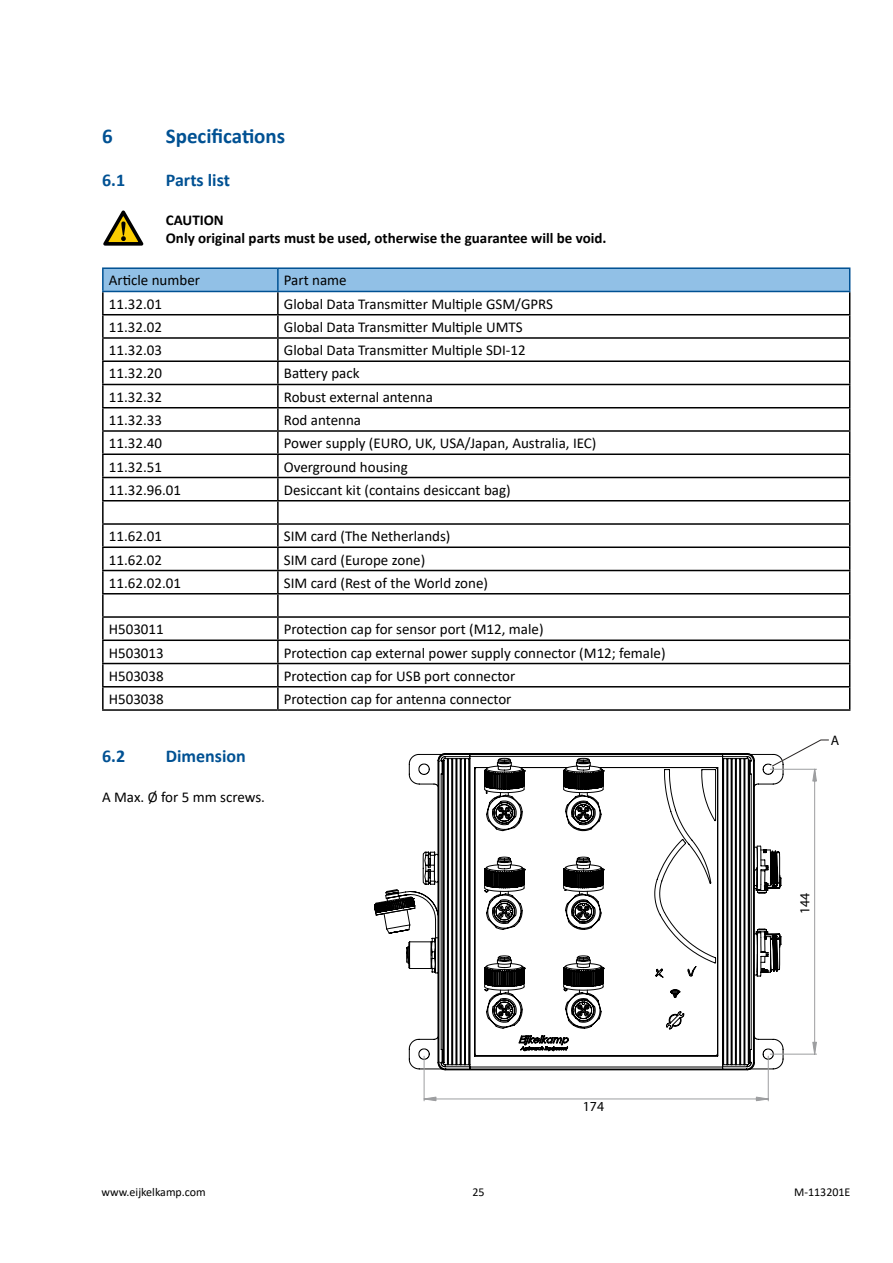
<style>
.page{position:relative;width:893px;height:1263px;background:#fff}
.page>*{position:absolute;margin:0;border:0;box-sizing:border-box;transform-origin:0 0}
.t1{font:700 21px "Calibri";color:#005193}
.t2{font:700 18px "Calibri";color:#005193}
.t3{font:15px "Calibri";color:#000}
.t4{font:700 15px/18px "Calibri";color:#000}
.t5{font:13.8px "Myriad Pro";color:#000}
.t6{font:12px "Calibri";color:#000}
</style>
<div class="page">
<hr style="left:102px;top:292px;width:2px;height:22px;background:#000">
<hr style="left:102px;top:314px;width:176px;height:1px;background:#000">
<hr style="left:102px;top:315px;width:2px;height:22px;background:#000">
<hr style="left:102px;top:337px;width:176px;height:2px;background:#000">
<hr style="left:102px;top:339px;width:2px;height:21px;background:#000">
<hr style="left:102px;top:360px;width:176px;height:2px;background:#000">
<hr style="left:102px;top:362px;width:2px;height:22px;background:#000">
<hr style="left:102px;top:384px;width:176px;height:1px;background:#000">
<hr style="left:102px;top:385px;width:2px;height:22px;background:#000">
<hr style="left:102px;top:407px;width:176px;height:1px;background:#000">
<hr style="left:102px;top:408px;width:2px;height:22px;background:#000">
<hr style="left:102px;top:430px;width:176px;height:2px;background:#000">
<hr style="left:102px;top:432px;width:2px;height:21px;background:#000">
<hr style="left:102px;top:453px;width:176px;height:2px;background:#000">
<hr style="left:102px;top:455px;width:2px;height:22px;background:#000">
<hr style="left:102px;top:477px;width:176px;height:1px;background:#000">
<hr style="left:102px;top:478px;width:2px;height:22px;background:#000">
<hr style="left:102px;top:500px;width:176px;height:1px;background:#000">
<hr style="left:102px;top:501px;width:2px;height:22px;background:#000">
<hr style="left:102px;top:523px;width:176px;height:2px;background:#000">
<hr style="left:102px;top:525px;width:2px;height:21px;background:#000">
<hr style="left:102px;top:546px;width:176px;height:2px;background:#000">
<hr style="left:102px;top:548px;width:2px;height:22px;background:#000">
<hr style="left:102px;top:570px;width:176px;height:1px;background:#000">
<hr style="left:102px;top:571px;width:2px;height:22px;background:#000">
<hr style="left:102px;top:593px;width:176px;height:1px;background:#000">
<hr style="left:102px;top:594px;width:2px;height:22px;background:#000">
<hr style="left:102px;top:616px;width:176px;height:2px;background:#000">
<hr style="left:102px;top:618px;width:2px;height:21px;background:#000">
<hr style="left:102px;top:639px;width:176px;height:2px;background:#000">
<hr style="left:102px;top:641px;width:2px;height:22px;background:#000">
<hr style="left:102px;top:663px;width:176px;height:1px;background:#000">
<hr style="left:102px;top:664px;width:2px;height:22px;background:#000">
<hr style="left:102px;top:686px;width:176px;height:1px;background:#000">
<hr style="left:102px;top:687px;width:2px;height:22px;background:#000">
<hr style="left:102px;top:709px;width:176px;height:2px;background:#000">
<hr style="left:278px;top:709px;width:572px;height:2px;background:#000">
<hr style="left:102px;top:267px;width:176px;height:2px;background:#005193">
<hr style="left:102px;top:269px;width:2px;height:22px;background:#005193">
<hr style="left:278px;top:267px;width:572px;height:2px;background:#005193">
<svg style="left:103px;top:268px;width:747px;height:441px"></svg>
<hr style="left:102px;top:291px;width:176px;height:1px;background:#005193">
<hr style="left:278px;top:291px;width:572px;height:1px;background:#005193">
<svg style="left:103px;top:210px;width:40px;height:36px"></svg>
<svg style="left:374px;top:739px;width:455px;height:362px"></svg>
<h1 class="t1" style="left:102px;top:122px;width:12px">6</h1>
<h1 class="t1" style="left:166px;top:122px;width:121px">Specifications</h1>
<p class="t2" style="left:102px;top:167px;width:25px">6.1</p>
<p class="t2" style="left:166px;top:167px;width:66px">Parts list</p>
<p class="t4" style="left:166px;top:211px;width:442px">CAUTION<br>Only original parts must be used, otherwise the guarantee will be void.</p>
<p class="t3" style="left:109px;top:270px;width:93px">Article number</p>
<p class="t3" style="left:284px;top:270px;width:64px">Part name</p>
<p class="t3" style="left:109px;top:293px;width:55px">11.32.01</p>
<p class="t3" style="left:284px;top:293px;width:271px">Global Data Transmitter Multiple GSM/GPRS</p>
<p class="t3" style="left:109px;top:317px;width:55px">11.32.02</p>
<p class="t3" style="left:284px;top:317px;width:240px">Global Data Transmitter Multiple UMTS</p>
<p class="t3" style="left:109px;top:340px;width:55px">11.32.03</p>
<p class="t3" style="left:284px;top:340px;width:243px">Global Data Transmitter Multiple SDI-12</p>
<p class="t3" style="left:109px;top:363px;width:55px">11.32.20</p>
<p class="t3" style="left:284px;top:363px;width:77px">Battery pack</p>
<p class="t3" style="left:109px;top:386px;width:55px">11.32.32</p>
<p class="t3" style="left:284px;top:386px;width:151px">Robust external antenna</p>
<p class="t3" style="left:109px;top:410px;width:55px">11.32.33</p>
<p class="t3" style="left:284px;top:410px;width:79px">Rod antenna</p>
<p class="t3" style="left:109px;top:433px;width:55px">11.32.40</p>
<p class="t3" style="left:284px;top:433px;width:314px">Power supply (EURO, UK, USA/Japan, Australia, IEC)</p>
<p class="t3" style="left:109px;top:456px;width:55px">11.32.51</p>
<p class="t3" style="left:284px;top:456px;width:125px">Overground housing</p>
<p class="t3" style="left:109px;top:479px;width:74px">11.32.96.01</p>
<p class="t3" style="left:284px;top:479px;width:228px">Desiccant kit (contains desiccant bag)</p>
<p class="t3" style="left:109px;top:526px;width:55px">11.62.01</p>
<p class="t3" style="left:284px;top:526px;width:168px">SIM card (The Netherlands)</p>
<p class="t3" style="left:109px;top:549px;width:55px">11.62.02</p>
<p class="t3" style="left:284px;top:549px;width:143px">SIM card (Europe zone)</p>
<p class="t3" style="left:109px;top:572px;width:74px">11.62.02.01</p>
<p class="t3" style="left:284px;top:572px;width:206px">SIM card (Rest of the World zone)</p>
<p class="t3" style="left:109px;top:619px;width:56px">H503011</p>
<p class="t3" style="left:284px;top:619px;width:261px">Protection cap for sensor port (M12, male)</p>
<p class="t3" style="left:109px;top:642px;width:56px">H503013</p>
<p class="t3" style="left:284px;top:642px;width:383px">Protection cap external power supply connector (M12; female)</p>
<p class="t3" style="left:109px;top:665px;width:56px">H503038</p>
<p class="t3" style="left:284px;top:665px;width:233px">Protection cap for USB port connector</p>
<p class="t3" style="left:109px;top:689px;width:56px">H503038</p>
<p class="t3" style="left:284px;top:689px;width:229px">Protection cap for antenna connector</p>
<p class="t2" style="left:102px;top:744px;width:25px">6.2</p>
<p class="t2" style="left:166px;top:744px;width:82px">Dimension</p>
<p class="t3" style="left:102px;top:786px;width:164px">A Max. Ø for 5 mm screws.</p>
<p class="t5" style="left:583px;top:1097px;width:23px">174</p>
<p class="t5" style="left:831px;top:732px;width:10px">A</p>
<p class="t5" style="left:796px;top:914px;width:23px;rotate:-90deg">144</p>
<p class="t6" style="left:102px;top:1184px;width:106px">www.eijkelkamp.com</p>
<p class="t6" style="left:472px;top:1184px;width:14px">25</p>
<p class="t6" style="left:794px;top:1184px;width:58px">M-113201E</p>
</div>
